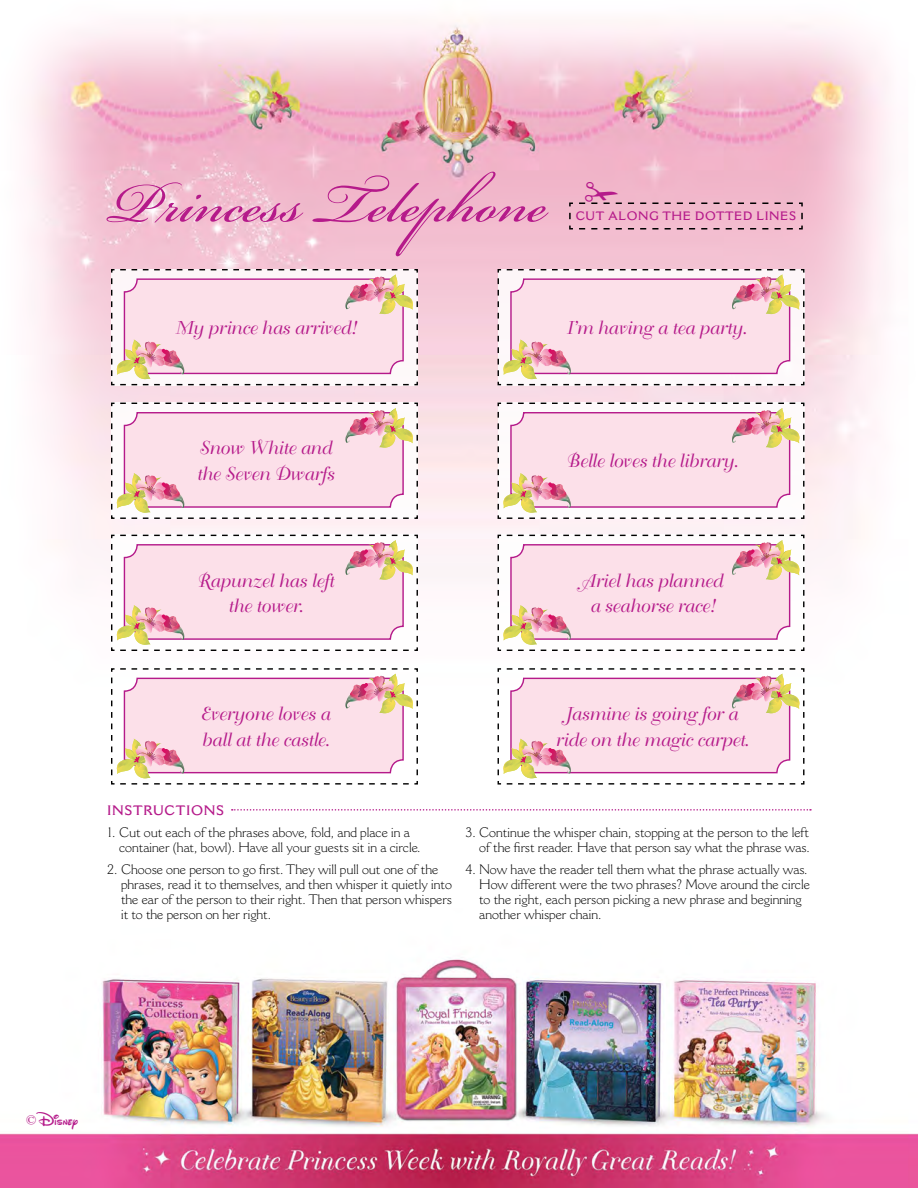
<style>
.page{position:relative;width:918px;height:1188px;background:#fff}
.page>*{position:absolute;margin:0;border:0;box-sizing:border-box;transform-origin:0 0}
.t1{font:87px "Bickham Script Std";color:#b51a8a}
.t2{font:19.8px/25.5px "Bickham Script Std";color:#b51a8a}
.t3{font:18.45px/25.5px "Bellevue";color:#b51a8a;text-align:center}
.t4{font:18px "Walt Disney Script";color:#b51a8a}
.t5{font:300 13.5px/15px "Cantoria";color:#000}
.t6{font:600 13.5px "Cantoria";letter-spacing:.05em;color:#b51a8a}
.t7{font:600 12px "Cantoria";letter-spacing:.05em;color:#b51a8a}
.s1{font-family:"Cantoria";font-weight:300;font-size:13.5px}
</style>
<div class="page">
<img style="left:0;top:18px;width:918px;height:1170px">
<svg style="left:232px;top:809px;width:579px;height:2px"></svg>
<svg style="left:110px;top:268px;width:309px;height:118px"></svg>
<svg style="left:497px;top:268px;width:308px;height:118px"></svg>
<svg style="left:110px;top:402px;width:309px;height:118px"></svg>
<svg style="left:497px;top:402px;width:308px;height:118px"></svg>
<svg style="left:110px;top:534px;width:309px;height:118px"></svg>
<svg style="left:497px;top:534px;width:308px;height:118px"></svg>
<svg style="left:110px;top:668px;width:309px;height:117px"></svg>
<svg style="left:497px;top:668px;width:308px;height:117px"></svg>
<div style="left:568px;top:181px;width:236px;height:49px;background:#f1b8cb"></div>
<h1 class="t1" style="left:108px;top:140px;width:441px">Princess Telephone</h1>
<p class="t7" style="left:576px;top:209px;width:222px">CUT ALONG THE DOTTED LINES</p>
<h3 class="t3" style="left:175px;top:315px;width:181px">My prince has arrived!</h3>
<h3 class="t3" style="left:566px;top:315px;width:181px">I’m having a tea party.</h3>
<h3 class="t3" style="left:196px;top:436px;width:139px;text-align:left">Snow White and the Seven Dwarfs</h3>
<h3 class="t3" style="left:565px;top:449px;width:173px">Belle loves the library.</h3>
<h2 class="t2" style="left:225px;top:435px;width:81px">fifteen men on a dead man’s chest</h2>
<h3 class="t3" style="left:196px;top:568px;width:138px">Rapunzel has left the tower.</h3>
<h2 class="t2" style="left:612px;top:567px;width:81px">fifteen men on a dead man’s chest</h2>
<h3 class="t3" style="left:580px;top:568px;width:143px">Ariel has planned a seahorse race!</h3>
<h2 class="t2" style="left:225px;top:567px;width:81px">fifteen men on a dead man’s chest</h2>
<h3 class="t3" style="left:555px;top:702px;width:194px">Jasmine is going for a ride on the magic carpet.</h3>
<h3 class="t3" style="left:200px;top:702px;width:131px;text-align:left">Everyone loves a ball at the castle.</h3>
<h2 class="t2" style="left:612px;top:701px;width:81px">fifteen men on a dead man’s chest</h2>
<h2 class="t2" style="left:225px;top:701px;width:81px">fifteen men on a dead man’s chest</h2>
<p class="t6" style="left:107px;top:802px;width:118px">INSTRUCTIONS</p>
<p class="t5" style="left:119px;top:825px;width:303px;text-indent:-12px">1. Cut out each of the phrases above, fold, and place in a container (hat, bowl). Have all your guests sit in a circle.</p>
<p class="t5" style="left:121px;top:861px;width:332px;text-indent:-14px">2. Choose one person to go first. They will pull out one of the phrases, read it to themselves, and then whisper it quietly into the ear of the person to their right. Then that person whispers it to the person on her right.</p>
<p class="t5" style="left:465px;top:825px;width:346px;text-align:right">3. Continue the whisper chain, stopping at the person to the left of the first reader. Have that person say what the phrase was.</p>
<p class="t5" style="left:479px;top:861px;width:332px;text-indent:-14px">4. Now have the reader tell them what the phrase actually was.<br>How different were the two phrases? Move around the circle to the right, each person picking a new phrase and beginning another whisper chain.</p>
<h3 class="t4" style="left:26px;top:1107px;width:53px"><span class="s1">©</span>Disney</h3>
</div>
